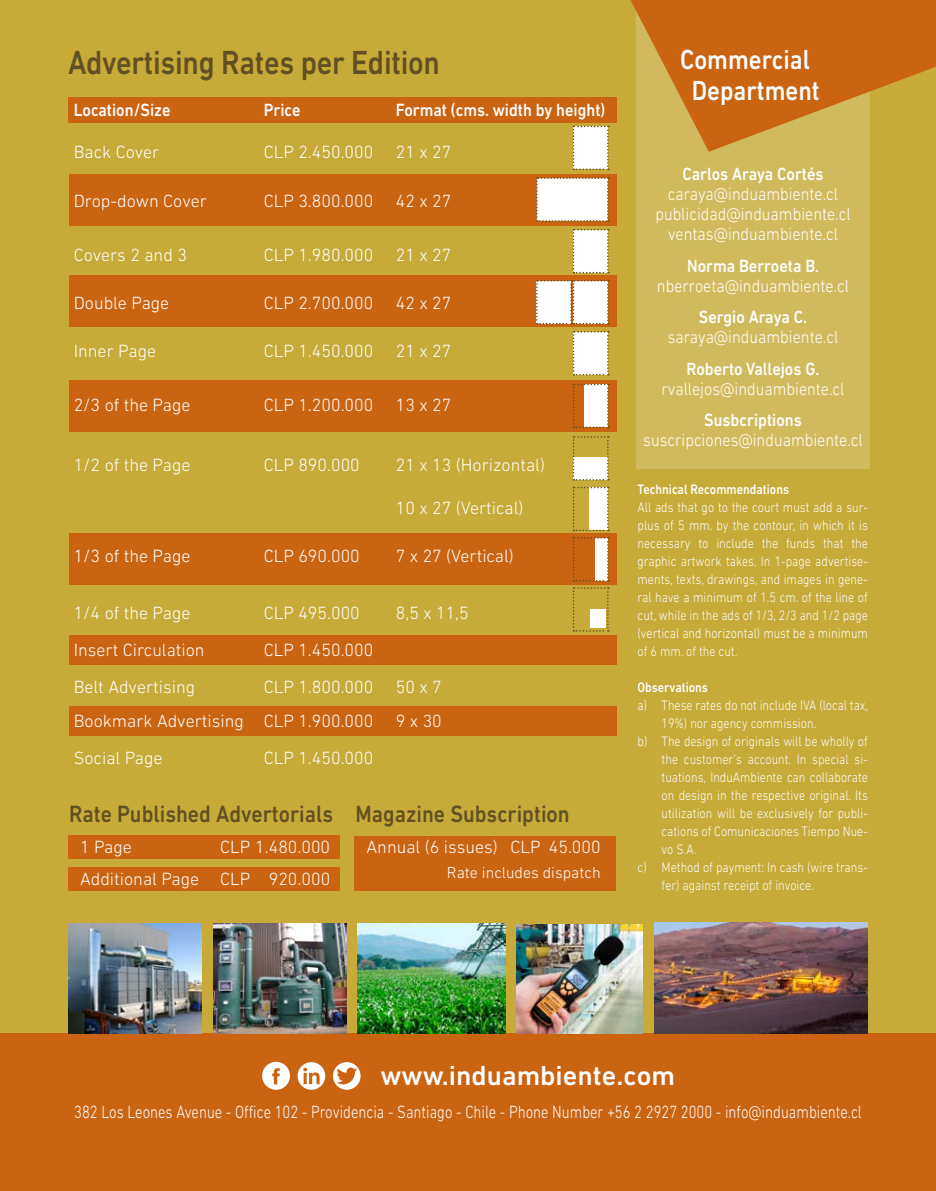
<style>
.page{position:relative;width:936px;height:1191px;background:#fff}
.page>*{position:absolute;margin:0;border:0;box-sizing:border-box;transform-origin:0 0}
.t1{font:500 34px "DIN Next LT Pro";letter-spacing:-.01em;color:#615023;scale:.88 1}
.t2{font:500 28px "DIN Next LT Pro";color:#fff}
.t3{font:500 28px/31.6px "DIN Next LT Pro";color:#fff;text-align:center;scale:.88 1}
.t4{font:500 24px "DIN Next LT Pro";color:#615023;scale:.9 1}
.t5{font:300 18px/31.4px "DIN Next LT Pro";color:#fff;text-align:right}
.t6{font:300 18px/20px "DIN Next LT Pro";color:#fff;text-align:center;scale:.9 1}
.t7{font:500 18px "DIN Next LT Pro";color:#fff;scale:.9 1}
.t8{font:300 18px "DIN Next LT Pro";color:#fff;scale:.82 1}
.t9{font:300 16px "DIN Next LT Pro";color:#fff}
.t10{font:300 14px/18px "DIN Next LT Pro";color:#fff;text-align:justify;scale:.87 1}
.t11{font:500 14px "DIN Next LT Pro";color:#fff;scale:.87 1}
</style>
<div class="page">
<div style="left:0;top:0;width:935px;height:1033px;background:#c7aa37"></div>
<div style="left:69px;top:276px;width:547px;height:51px;background:#cb6411"></div>
<div style="left:69px;top:635px;width:547px;height:30px;background:#cb6411"></div>
<div style="left:69px;top:174px;width:547px;height:51px;background:#cb6411"></div>
<div style="left:69px;top:380px;width:547px;height:51px;background:#cb6411"></div>
<div style="left:69px;top:533px;width:547px;height:51px;background:#cb6411"></div>
<div style="left:354px;top:836px;width:262px;height:54px;background:#cb6411"></div>
<div style="left:68px;top:867px;width:271px;height:23px;background:#cb6411"></div>
<div style="left:68px;top:836px;width:271px;height:23px;background:#cb6411"></div>
<div style="left:68px;top:97px;width:548px;height:25px;background:#cb6411"></div>
<svg style="left:572px;top:126px;width:36px;height:44px;background:#f5f3ed"></svg>
<svg style="left:572px;top:229px;width:36px;height:44px;background:#f5f3ed"></svg>
<svg style="left:572px;top:331px;width:36px;height:44px;background:#f5f3ed"></svg>
<svg style="left:536px;top:280px;width:72px;height:44px;background:#f5f1eb"></svg>
<svg style="left:572px;top:587px;width:36px;height:44px"></svg>
<div style="left:589px;top:609px;width:16px;height:18px;background:#fff"></div>
<svg style="left:536px;top:177px;width:72px;height:45px;background:#f6f1ec"></svg>
<div style="left:69px;top:706px;width:547px;height:30px;background:#cb6411"></div>
<div style="left:0;top:1033px;width:935px;height:158px;background:#cb6411"></div>
<svg style="left:262px;top:1061px;width:28px;height:28px"></svg>
<svg style="left:333px;top:1062px;width:27px;height:27px"></svg>
<svg style="left:297px;top:1062px;width:28px;height:27px"></svg>
<div style="left:636px;top:0;width:233px;height:468px;background:#d1ba5e"></div>
<svg style="left:630px;top:0;width:305px;height:152px;fill:#cb6411"></svg>
<svg style="left:572px;top:384px;width:36px;height:44px"></svg>
<svg style="left:572px;top:436px;width:36px;height:44px"></svg>
<svg style="left:572px;top:487px;width:36px;height:44px"></svg>
<svg style="left:572px;top:537px;width:36px;height:44px"></svg>
<img style="left:654px;top:922px;width:213px;height:111px">
<img style="left:213px;top:923px;width:133px;height:110px">
<img style="left:358px;top:923px;width:147px;height:110px">
<img style="left:516px;top:924px;width:126px;height:109px">
<img style="left:68px;top:923px;width:133px;height:110px">
<h1 class="t1" style="left:68px;top:43px;width:424px">Advertising Rates per Edition</h1>
<p class="t7" style="left:74px;top:99px;width:109px">Location/Size</p>
<p class="t7" style="left:264px;top:99px;width:42px">Price</p>
<p class="t7" style="left:396px;top:99px;width:234px">Format (cms. width by height)</p>
<p class="t5" style="left:74px;top:136px;width:87px">Back Cover</p>
<p class="t5" style="left:264px;top:136px;width:111px">CLP 2.450.000</p>
<p class="t5" style="left:396px;top:136px;width:57px">21 x 27</p>
<p class="t5" style="left:74px;top:185px;width:135px">Drop-down Cover</p>
<p class="t5" style="left:264px;top:185px;width:111px">CLP 3.800.000</p>
<p class="t5" style="left:396px;top:185px;width:57px">42 x 27</p>
<p class="t5" style="left:74px;top:239px;width:115px">Covers 2 and 3</p>
<p class="t5" style="left:264px;top:239px;width:111px">CLP 1.980.000</p>
<p class="t5" style="left:396px;top:239px;width:57px">21 x 27</p>
<p class="t5" style="left:74px;top:287px;width:97px">Double Page</p>
<p class="t5" style="left:264px;top:287px;width:111px">CLP 2.700.000</p>
<p class="t5" style="left:396px;top:287px;width:57px">42 x 27</p>
<p class="t5" style="left:74px;top:335px;width:84px">Inner Page</p>
<p class="t5" style="left:264px;top:335px;width:111px">CLP 1.450.000</p>
<p class="t5" style="left:396px;top:335px;width:57px">21 x 27</p>
<p class="t5" style="left:74px;top:389px;width:118px">2/3 of the Page</p>
<p class="t5" style="left:264px;top:389px;width:111px">CLP 1.200.000</p>
<p class="t5" style="left:396px;top:389px;width:57px">13 x 27</p>
<p class="t5" style="left:74px;top:449px;width:118px">1/2 of the Page</p>
<p class="t5" style="left:264px;top:449px;width:97px">CLP 890.000</p>
<p class="t5" style="left:396px;top:449px;width:150px">21 x 13 (Horizontal)</p>
<p class="t5" style="left:396px;top:492px;width:129px">10 x 27 (Vertical)</p>
<p class="t5" style="left:74px;top:540px;width:118px">1/3 of the Page</p>
<p class="t5" style="left:264px;top:540px;width:97px">CLP 690.000</p>
<p class="t5" style="left:396px;top:540px;width:119px">7 x 27 (Vertical)</p>
<p class="t5" style="left:74px;top:597px;width:118px">1/4 of the Page</p>
<p class="t5" style="left:264px;top:597px;width:97px">CLP 495.000</p>
<p class="t5" style="left:396px;top:597px;width:74px">8,5 x 11,5</p>
<p class="t5" style="left:74px;top:634px;width:132px">Insert Circulation</p>
<p class="t5" style="left:264px;top:634px;width:111px">CLP 1.450.000</p>
<p class="t5" style="left:74px;top:671px;width:123px">Belt Advertising</p>
<p class="t5" style="left:264px;top:671px;width:111px">CLP 1.800.000</p>
<p class="t5" style="left:396px;top:671px;width:47px">50 x 7</p>
<p class="t5" style="left:74px;top:705px;width:301px">Bookmark Advertising CLP 1.900.000</p>
<p class="t5" style="left:396px;top:705px;width:47px">9 x 30</p>
<p class="t5" style="left:74px;top:742px;width:90px">Social Page</p>
<p class="t5" style="left:264px;top:742px;width:111px">CLP 1.450.000</p>
<h3 class="t4" style="left:355px;top:799px;width:239px">Magazine Subscription</h3>
<p class="t5" style="left:366px;top:831px;width:236px">Annual (6 issues) CLP 45.000</p>
<p class="t9" style="left:447px;top:863px;width:155px">Rate includes dispatch</p>
<h3 class="t4" style="left:69px;top:800px;width:295px">Rate Published Advertorials</h3>
<p class="t5" style="left:80px;top:831px;width:53px">1 Page</p>
<p class="t5" style="left:80px;top:831px;width:252px">CLP 1.480.000<br>Additional Page CLP 920.000</p>
<h2 class="t3" style="left:680px;top:43px;width:160px">Commercial<br>Department</h2>
<p class="t7" style="left:682px;top:164px;width:158px">Carlos Araya Cortés</p>
<p class="t6" style="left:655px;top:184px;width:218px">caraya@induambiente.cl publicidad@induambiente.cl ventas@induambiente.cl</p>
<p class="t7" style="left:687px;top:255px;width:148px">Norma Berroeta B.</p>
<p class="t6" style="left:657px;top:275px;width:215px">nberroeta@induambiente.cl</p>
<p class="t7" style="left:698px;top:306px;width:122px">Sergio Araya C.</p>
<p class="t6" style="left:667px;top:327px;width:191px">saraya@induambiente.cl</p>
<p class="t7" style="left:686px;top:358px;width:149px">Roberto Vallejos G.</p>
<p class="t6" style="left:661px;top:378px;width:205px">rvallejos@induambiente.cl</p>
<p class="t7" style="left:704px;top:409px;width:110px">Susbcriptions</p>
<p class="t6" style="left:643px;top:429px;width:245px">suscripciones@induambiente.cl</p>
<p class="t11" style="left:637px;top:481px;width:176px">Technical Recommendations</p>
<p class="t10" style="left:637px;top:498px;width:266px">All ads that go to the court must add a sur&shy;plus of 5 mm. by the contour, in which it is necessary to include the funds that the graphic artwork takes. In 1-page advertise&shy;ments, texts, drawings, and images in gene&shy;ral have a minimum of 1.5 cm. of the line of cut, while in the ads of 1/3, 2/3 and 1/2 page (vertical and horizontal) must be a minimum of 6 mm. of the cut.</p>
<p class="t11" style="left:637px;top:679px;width:82px">Observations</p>
<p class="t10" style="left:637px;top:696px;width:266px">a) These rates do not include IVA (local tax,</p>
<p class="t10" style="left:661px;top:714px;width:179px">19%) nor agency commission.</p>
<p class="t10" style="left:637px;top:732px;width:266px">b) The design of originals will be wholly of</p>
<p class="t10" style="left:661px;top:750px;width:238px">the customer’s account. In special si-</p>
<p class="t10" style="left:661px;top:768px;width:238px">tuations, InduAmbiente can collaborate</p>
<p class="t10" style="left:661px;top:786px;width:238px">on design in the respective original. Its</p>
<p class="t10" style="left:661px;top:804px;width:238px">utilization will be exclusively for publi-</p>
<p class="t10" style="left:661px;top:822px;width:238px">cations of Comunicaciones Tiempo Nue-</p>
<p class="t10" style="left:661px;top:840px;width:42px">vo S.A.</p>
<p class="t10" style="left:637px;top:858px;width:266px">c) Method of payment: In cash (wire trans-</p>
<p class="t10" style="left:661px;top:876px;width:177px">fer) against receipt of invoice.</p>
<h2 class="t2" style="left:380px;top:1059px;width:296px">www.induambiente.com</h2>
<p class="t8" style="left:74px;top:1102px;width:962px">382 Los Leones Avenue - Office 102 - Providencia - Santiago - Chile - Phone Number +56 2 2927 2000 - info@induambiente.cl</p>
</div>
